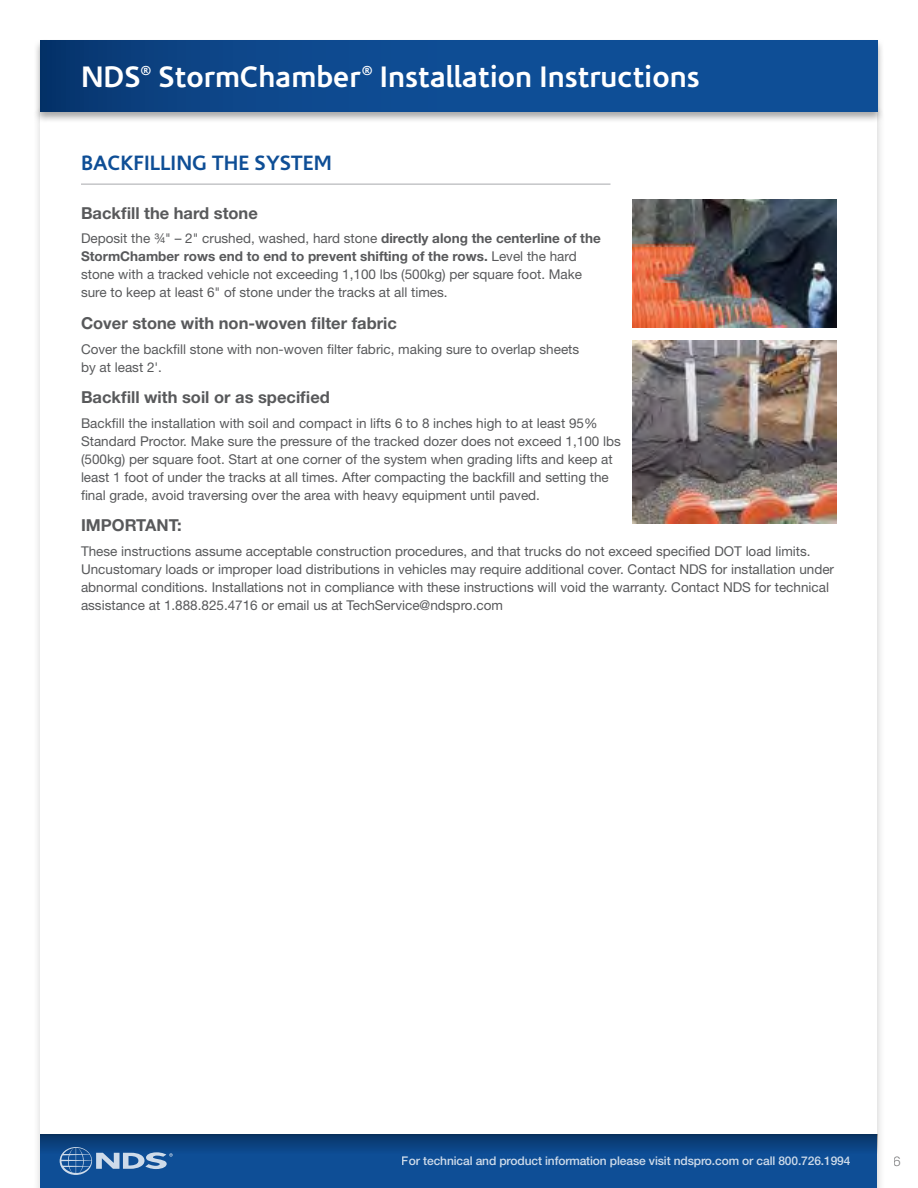
<style>
.page{position:relative;width:918px;height:1188px;background:#fff}
.page>*{position:absolute;margin:0;border:0;box-sizing:border-box;transform-origin:0 0}
.t1{font:700 30px "Corisande";color:#fff}
.t2{font:700 21px "Corisande";color:#0e4e96}
.t3{font:700 16.5px "Helvetica Neue LT Pro";color:#58595b}
.t4{font:13.5px/18px "Helvetica Neue LT Pro";color:#58595b}
.t5{font:300 13.5px "Helvetica Neue LT Pro";color:#58595b}
.t6{font:700 13.05px "Corisande";color:#fff}
.t7{font:500 12px "Helvetica Neue LT Pro";letter-spacing:-.01em;color:#fff}
.s1{font-weight:700}
</style>
<div class="page">
<div style="left:33px;top:39px;width:851px;height:84px;background:#000;opacity:.35"></div>
<svg style="left:40px;top:40px;width:838px;height:71px;background:#0d498d"></svg>
<div style="left:40px;top:1134px;width:838px;height:54px;background:#0e4e96"></div>
<div style="left:40px;top:1134px;width:838px;height:20px;background:linear-gradient(to bottom,#093464,#0d4b91)"></div>
<svg style="left:60px;top:1147px;width:113px;height:28px"></svg>
<hr style="left:81px;top:184px;width:529px;height:1px;background:#a7a9ac">
<img style="left:633px;top:200px;width:204px;height:127px">
<img style="left:633px;top:341px;width:204px;height:183px">
<h1 class="t1" style="left:81px;top:59px;width:61px">NDS</h1>
<p class="t6" style="left:141px;top:63px;width:12px">®</p>
<h1 class="t1" style="left:159px;top:59px;width:204px">StormChamber</h1>
<p class="t6" style="left:362px;top:63px;width:12px">®</p>
<h1 class="t1" style="left:380px;top:59px;width:321px">Installation Instructions</h1>
<h2 class="t2" style="left:81px;top:151px;width:252px">BACKFILLING THE SYSTEM</h2>
<p class="t3" style="left:81px;top:202px;width:178px">Backfill the hard stone</p>
<p class="t4" style="left:81px;top:229px;width:521px">Deposit the ¾" – 2" crushed, washed, hard stone <span class="s1">directly along the centerline of the StormChamber rows end to end to prevent shifting of the rows.</span> Level the hard stone with a tracked vehicle not exceeding 1,100 lbs (500kg) per square foot. Make sure to keep at least 6" of stone under the tracks at all times.</p>
<p class="t3" style="left:81px;top:313px;width:317px">Cover stone with non-woven filter fabric</p>
<p class="t4" style="left:81px;top:339px;width:500px">Cover the backfill stone with non-woven filter fabric, making sure to overlap sheets by at least 2'.</p>
<p class="t3" style="left:81px;top:387px;width:250px">Backfill with soil or as specified</p>
<p class="t4" style="left:81px;top:414px;width:541px">Backfill the installation with soil and compact in lifts 6 to 8 inches high to at least 95% Standard Proctor. Make sure the pressure of the tracked dozer does not exceed 1,100 lbs (500kg) per square foot. Start at one corner of the system when grading lifts and keep at least 1 foot of under the tracks at all times. After compacting the backfill and setting the final grade, avoid traversing over the area with heavy equipment until paved.</p>
<p class="t3" style="left:81px;top:515px;width:102px">IMPORTANT:</p>
<p class="t4" style="left:81px;top:542px;width:755px">These instructions assume acceptable construction procedures, and that trucks do not exceed specified DOT load limits.<br>Uncustomary loads or improper load distributions in vehicles may require additional cover. Contact NDS for installation under abnormal conditions. Installations not in compliance with these instructions will void the warranty. Contact NDS for technical assistance at 1.888.825.4716 or email us at TechService@ndspro.com</p>
<p class="t7" style="left:402px;top:1154px;width:450px">For technical and product information please visit ndspro.com or call 800.726.1994</p>
<p class="t5" style="left:894px;top:1153px;width:9px">6</p>
</div>
